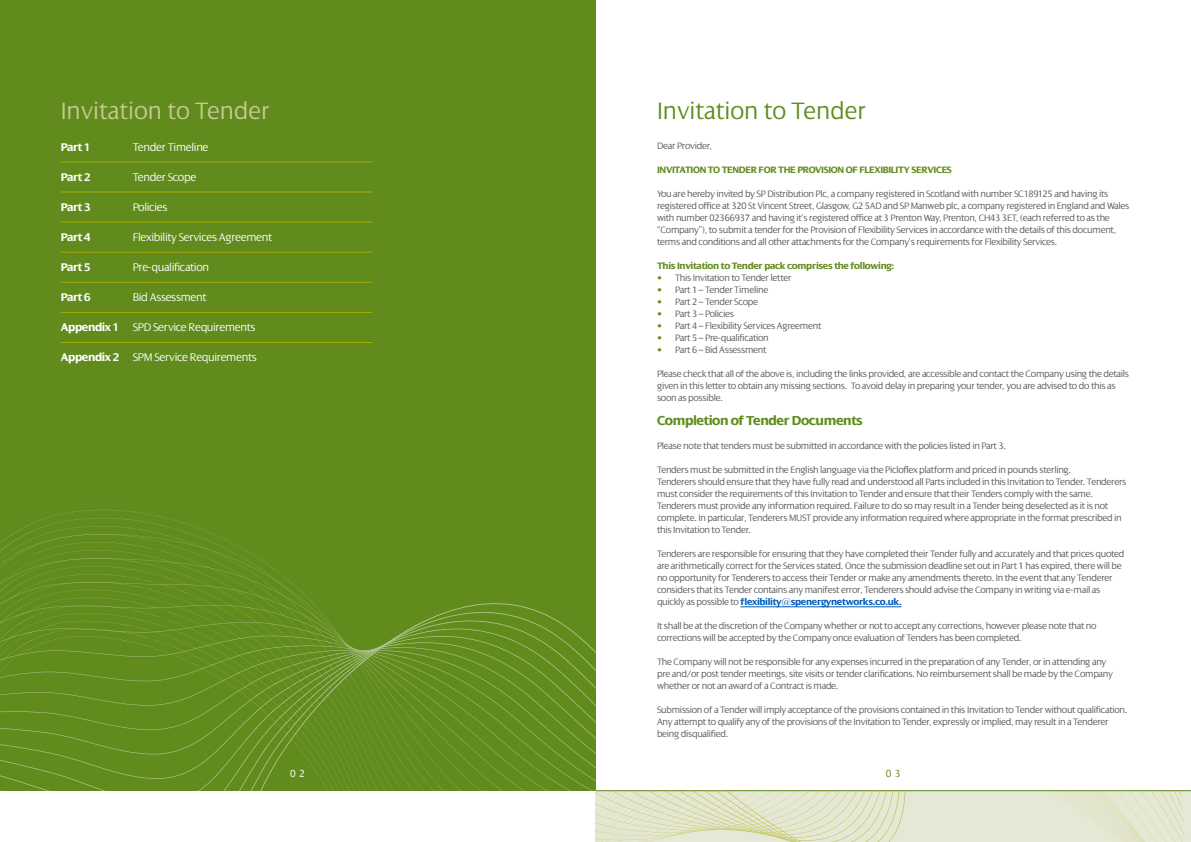
<style>
.page{position:relative;width:1191px;height:842px;background:#fff}
.page>*{position:absolute;margin:0;border:0;box-sizing:border-box;transform-origin:0 0}
.t1{font:300 25.5px "Dialog";color:#c6c993}
.t2{font:300 25.5px "Dialog";color:#618b1d}
.t3{font:700 14px "Dialog";letter-spacing:-.03em;color:#618b1d}
.t4{font:300 12px "Dialog";letter-spacing:-.03em;color:#fff}
.t5{font:700 12px "Dialog";letter-spacing:-.03em;color:#fff}
.t6{font:300 11px "Dialog";color:#fff}
.t7{font:300 11px "Dialog";color:#618b1d}
.t8{font:300 10px/12px "Dialog";letter-spacing:-.03em;color:#575756}
.t9{font:700 10px "Dialog";letter-spacing:-.03em;color:#618b1d}
.s1{font-weight:700}
.s2{color:#618b1d}
.s3{font-weight:700;color:#005cb9}
</style>
<div class="page">
<div style="left:0;top:0;width:595px;height:791px;background:#618b1d"></div>
<hr style="left:740px;top:607px;width:161px;height:1px;background:#005cb9">
<hr style="left:61px;top:162px;width:311px;height:1px;background:#a7ac00">
<hr style="left:61px;top:192px;width:311px;height:1px;background:#a7ac00">
<hr style="left:61px;top:222px;width:311px;height:1px;background:#a7ac00">
<hr style="left:61px;top:252px;width:311px;height:1px;background:#a7ac00">
<hr style="left:61px;top:282px;width:311px;height:1px;background:#a7ac00">
<hr style="left:61px;top:312px;width:311px;height:1px;background:#a7ac00">
<hr style="left:61px;top:342px;width:311px;height:1px;background:#a7ac00">
<svg style="left:0;top:509px;width:595px;height:282px"></svg>
<svg style="left:595px;top:790px;width:596px;height:52px;background:#e1e3ca"></svg>
<h1 class="t1" style="left:61px;top:97px;width:211px">Invitation to Tender</h1>
<h1 class="t2" style="left:657px;top:97px;width:211px">Invitation to Tender</h1>
<p class="t5" style="left:61px;top:141px;width:32px">Part 1</p>
<p class="t4" style="left:133px;top:141px;width:77px">Tender Timeline</p>
<p class="t5" style="left:61px;top:171px;width:32px">Part 2</p>
<p class="t4" style="left:133px;top:171px;width:65px">Tender Scope</p>
<p class="t5" style="left:61px;top:201px;width:32px">Part 3</p>
<p class="t4" style="left:133px;top:201px;width:36px">Policies</p>
<p class="t5" style="left:61px;top:231px;width:32px">Part 4</p>
<p class="t4" style="left:133px;top:231px;width:141px">Flexibility Services Agreement</p>
<p class="t5" style="left:61px;top:261px;width:32px">Part 5</p>
<p class="t4" style="left:133px;top:261px;width:78px">Pre-qualification</p>
<p class="t5" style="left:61px;top:291px;width:32px">Part 6</p>
<p class="t4" style="left:133px;top:291px;width:75px">Bid Assessment</p>
<p class="t4" style="left:61px;top:321px;width:196px"><span class="s1">Appendix 1</span> SPD Service Requirements</p>
<p class="t4" style="left:61px;top:351px;width:198px"><span class="s1">Appendix 2</span> SPM Service Requirements</p>
<p class="t8" style="left:657px;top:140px;width:57px">Dear Provider,</p>
<p class="t9" style="left:657px;top:165px;width:296px">INVITATION TO TENDER FOR THE PROVISION OF FLEXIBILITY SERVICES</p>
<p class="t8" style="left:657px;top:188px;width:474px">You are hereby invited by SP Distribution Plc, a company registered in Scotland with number SC189125 and having its registered office at 320 St Vincent Street, Glasgow, G2 5AD and SP Manweb plc, a company registered in England and Wales with number 02366937 and having it’s registered office at 3 Prenton Way, Prenton, CH43 3ET, (each referred to as the “Company”), to submit a tender for the Provision of Flexibility Services in accordance with the details of this document, terms and conditions and all other attachments for the Company’s requirements for Flexibility Services.</p>
<p class="t9" style="left:657px;top:261px;width:238px">This Invitation to Tender pack comprises the following:</p>
<p class="t8" style="left:657px;top:272px;width:136px"><span class="s2">•</span> This Invitation to Tender letter</p>
<p class="t8" style="left:657px;top:284px;width:113px"><span class="s2">•</span> Part 1 – Tender Timeline</p>
<p class="t8" style="left:657px;top:296px;width:103px"><span class="s2">•</span> Part 2 – Tender Scope</p>
<p class="t8" style="left:657px;top:308px;width:78px"><span class="s2">•</span> Part 3 – Policies</p>
<p class="t8" style="left:657px;top:320px;width:166px"><span class="s2">•</span> Part 4 – Flexibility Services Agreement</p>
<p class="t8" style="left:657px;top:332px;width:113px"><span class="s2">•</span> Part 5 – Pre-qualification</p>
<p class="t8" style="left:657px;top:344px;width:111px"><span class="s2">•</span> Part 6 – Bid Assessment</p>
<p class="t8" style="left:657px;top:368px;width:473px">Please check that all of the above is, including the links provided, are accessible and contact the Company using the details given in this letter to obtain any missing sections. To avoid delay in preparing your tender, you are advised to do this as soon as possible.</p>
<h2 class="t3" style="left:657px;top:413px;width:207px">Completion of Tender Documents</h2>
<p class="t8" style="left:657px;top:440px;width:350px">Please note that tenders must be submitted in accordance with the policies listed in Part 3.</p>
<p class="t8" style="left:657px;top:464px;width:471px">Tenders must be submitted in the English language via the Picloflex platform and priced in pounds sterling.<br>Tenderers should ensure that they have fully read and understood all Parts included in this Invitation to Tender. Tenderers must consider the requirements of this Invitation to Tender and ensure that their Tenders comply with the same.<br>Tenderers must provide any information required. Failure to do so may result in a Tender being deselected as it is not complete. In particular, Tenderers MUST provide any information required where appropriate in the format prescribed in this Invitation to Tender.</p>
<p class="t8" style="left:657px;top:548px;width:469px">Tenderers are responsible for ensuring that they have completed their Tender fully and accurately and that prices quoted are arithmetically correct for the Services stated. Once the submission deadline set out in Part 1 has expired, there will be no opportunity for Tenderers to access their Tender or make any amendments thereto. In the event that any Tenderer considers that its Tender contains any manifest error, Tenderers should advise the Company in writing via e-mail as quickly as possible to <span class="s3">flexibility@spenergynetworks.co.uk.</span></p>
<p class="t8" style="left:657px;top:620px;width:441px">It shall be at the discretion of the Company whether or not to accept any corrections, however please note that no corrections will be accepted by the Company once evaluation of Tenders has been completed.</p>
<p class="t8" style="left:657px;top:656px;width:457px">The Company will not be responsible for any expenses incurred in the preparation of any Tender, or in attending any pre and/or post tender meetings, site visits or tender clarifications. No reimbursement shall be made by the Company whether or not an award of a Contract is made.</p>
<p class="t8" style="left:657px;top:704px;width:472px">Submission of a Tender will imply acceptance of the provisions contained in this Invitation to Tender without qualification.<br>Any attempt to qualify any of the provisions of the Invitation to Tender, expressly or implied, may result in a Tenderer being disqualified.</p>
<p class="t6" style="left:290px;top:767px;width:16px">0 2</p>
<p class="t7" style="left:885px;top:767px;width:16px">0 3</p>
</div>
